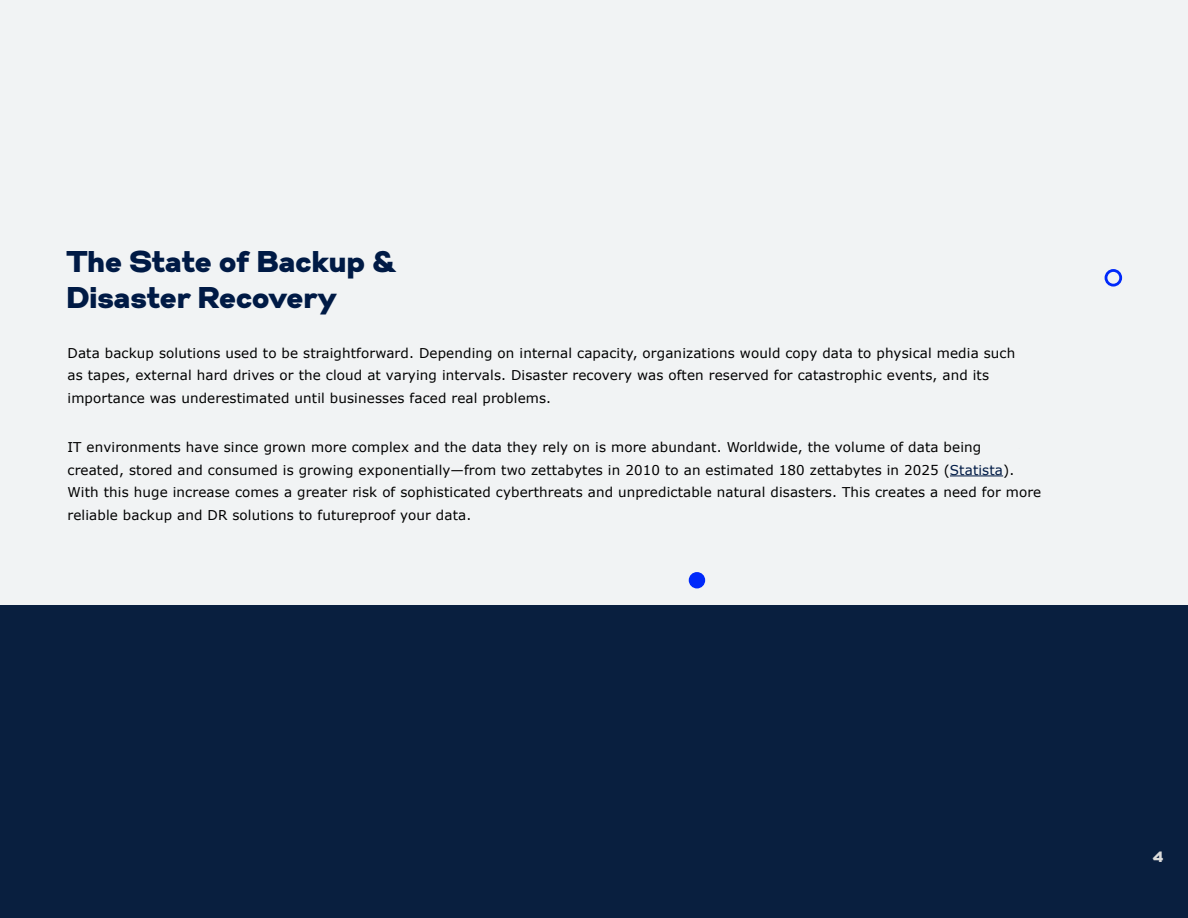
<style>
.page{position:relative;width:1188px;height:918px;background:#fff}
.page>*{position:absolute;margin:0;border:0;box-sizing:border-box;transform-origin:0 0}
.t1{font:30px/36px "Gabriel Sans Black";letter-spacing:.005em;color:#001a45}
.t2{font:15px "Gabriel Sans Black";color:#dcdcdb}
.intro_copy{font:13.5px/22.5px "Verdana";letter-spacing:.01em;color:#000}
.s1{color:#001a45}
</style>
<div class="page">
<div style="left:0;top:0;width:1188px;height:606px;background:#f1f3f4"></div>
<hr style="left:950px;top:476px;width:53px;height:1px;background:#001a45">
<div style="left:0;top:606px;width:1188px;height:312px;background:#091f3f"></div>
<svg style="left:1105px;top:269px;width:17px;height:18px"></svg>
<div style="left:689px;top:572px;width:16px;height:16px;background:#0029fa;border-radius:50%"></div>
<h1 class="t1" style="left:68px;top:244px;width:331px">The State of Backup &amp;<br>Disaster Recovery</h1>
<p class="intro_copy" style="left:68px;top:342px;width:949px">Data backup solutions used to be straightforward. Depending on internal capacity, organizations would copy data to physical media such as tapes, external hard drives or the cloud at varying intervals. Disaster recovery was often reserved for catastrophic events, and its importance was underestimated until businesses faced real problems.</p>
<p class="intro_copy" style="left:68px;top:436px;width:975px">IT environments have since grown more complex and the data they rely on is more abundant. Worldwide, the volume of data being<br>created, stored and consumed is growing exponentially—from two zettabytes in 2010 to an estimated 180 zettabytes in 2025 (<span class="s1">Statista</span>).<br>With this huge increase comes a greater risk of sophisticated cyberthreats and unpredictable natural disasters. This creates a need for more reliable backup and DR solutions to futureproof your data.</p>
<p class="t2" style="left:1153px;top:848px;width:12px">4</p>
</div>
